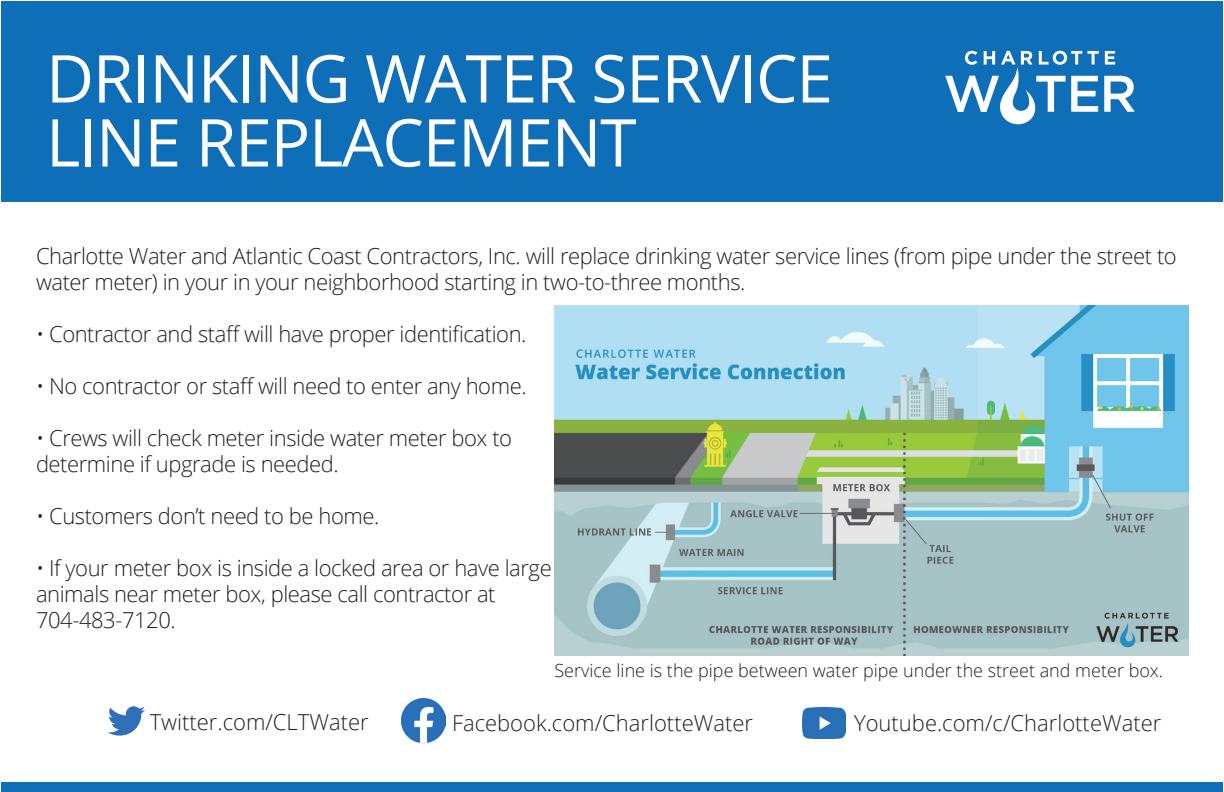
<style>
.page{position:relative;width:1224px;height:792px;background:#fff}
.page>*{position:absolute;margin:0;border:0;box-sizing:border-box;transform-origin:0 0}
.t1{font:66px/64px "Open Sans";letter-spacing:-.02em;color:#fff}
.t2{font:300 22px/26px "Open Sans";letter-spacing:-.02em;color:#231f20}
.t3{font:300 22px "Open Sans";color:#231f20}
.t4{font:300 18px "Open Sans";color:#231f20}
</style>
<div class="page">
<div style="left:1px;top:1px;width:1222px;height:201px;background:#0f6eb8"></div>
<img style="left:555px;top:305px;width:634px;height:351px">
<img style="left:108px;top:706px;width:37px;height:30px">
<img style="left:802px;top:708px;width:44px;height:31px">
<div style="left:1px;top:782px;width:1222px;height:10px;background:#0f6eb8"></div>
<img style="left:402px;top:698px;width:44px;height:44px">
<svg style="left:945px;top:51px;width:190px;height:74px"></svg>
<p class="t1" style="left:46px;top:45px;width:789px">DRINKING WATER SERVICE<br>LINE REPLACEMENT</p>
<p class="t2" style="left:36px;top:242px;width:1142px">Charlotte Water and Atlantic Coast Contractors, Inc. will replace drinking water service lines (from pipe under the street to water meter) in your in your neighborhood starting in two-to-three months.</p>
<p class="t2" style="left:36px;top:320px;width:492px">• Contractor and staff will have proper identification.</p>
<p class="t2" style="left:36px;top:372px;width:492px">• No contractor or staff will need to enter any home.</p>
<p class="t2" style="left:36px;top:424px;width:478px">• Crews will check meter inside water meter box to determine if upgrade is needed.</p>
<p class="t2" style="left:36px;top:502px;width:345px">• Customers don’t need to be home.</p>
<p class="t2" style="left:36px;top:554px;width:517px">• If your meter box is inside a locked area or have large animals near meter box, please call contractor at</p>
<p class="t2" style="left:36px;top:606px;width:141px">704-483-7120.</p>
<p class="t4" style="left:554px;top:658px;width:610px">Service line is the pipe between water pipe under the street and meter box.</p>
<p class="t3" style="left:150px;top:707px;width:221px">Twitter.com/CLTWater</p>
<p class="t3" style="left:452px;top:708px;width:303px">Facebook.com/CharlotteWater</p>
<p class="t3" style="left:854px;top:708px;width:309px">Youtube.com/c/CharlotteWater</p>
</div>
